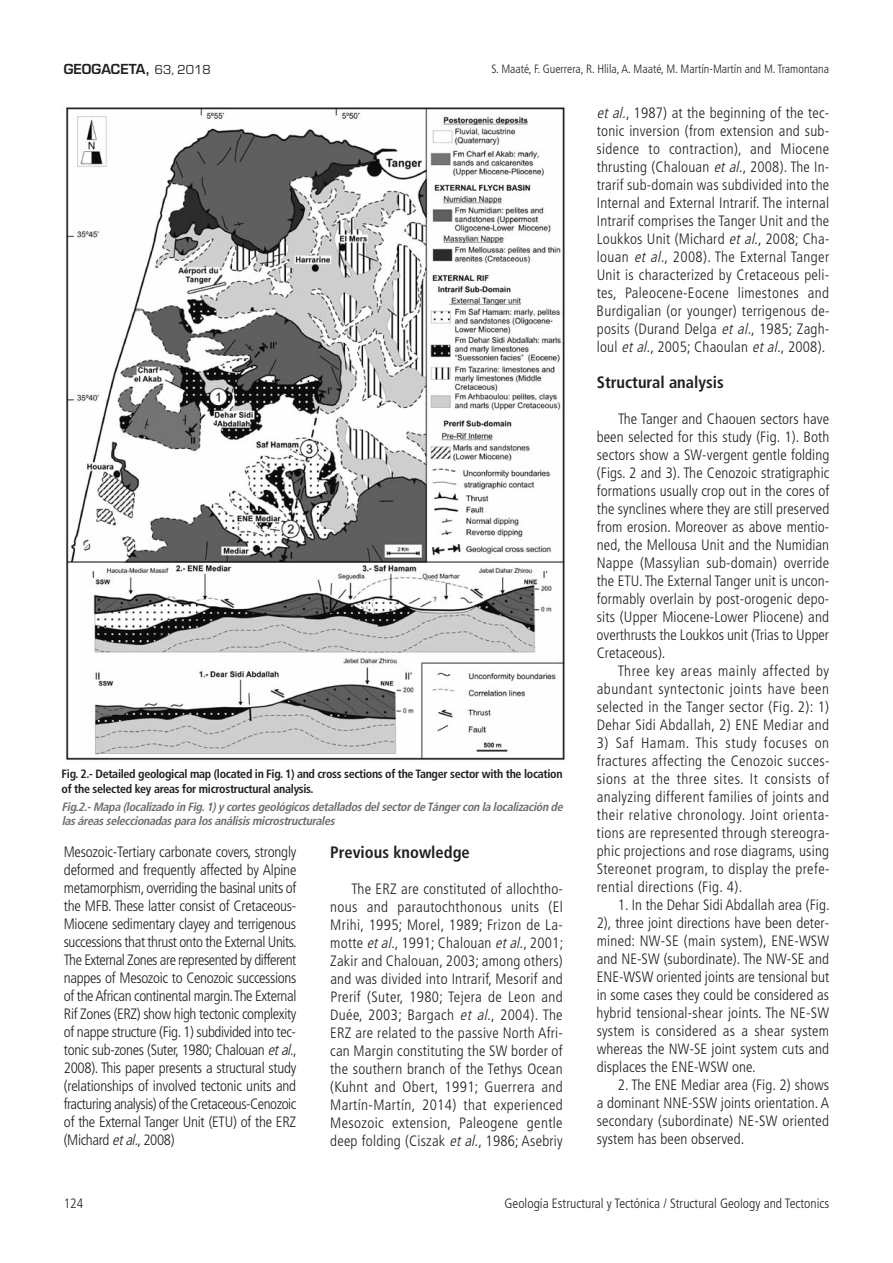
<style>
.page{position:relative;width:893px;height:1263px;background:#fff}
.page>*{position:absolute;margin:0;border:0;box-sizing:border-box;transform-origin:0 0}
.t1{font:700 condensed 16.5px "Frutiger LT Std";color:#231f20}
.t2{font:300 condensed 15px/18px "Frutiger LT Std";letter-spacing:.015em;color:#231f20;text-align:justify}
.t3{font:300 condensed 13.5px "Frutiger LT Std";color:#231f20}
.t4{font:600 13.5px "Eurostile";color:#231f20}
.t5{font:italic 700 condensed 12px/14.2px "Frutiger";color:#6c6d70}
.t6{font:700 condensed 12px/14.2px "Frutiger";letter-spacing:-.025em;color:#231f20}
.t7{font:300 condensed 12px "Frutiger LT Std";color:#231f20}
.s1{font-weight:400}
.s2{font-style:italic}
</style>
<div class="page">
<img style="left:65px;top:107px;width:500px;height:653px">
<p class="t4" style="left:64px;top:64px;width:148px">GEOGACETA, <span class="s1">63, 2018</span></p>
<p class="t7" style="left:491px;top:64px;width:339px">S. Maaté, F. Guerrera, R. Hlila, A. Maaté, M. Martín-Martín and M. Tramontana</p>
<p class="t6" style="left:62px;top:768px;width:503px">Fig. 2.- Detailed geological map (located in Fig. 1) and cross sections of the Tanger sector with the location of the selected key areas for microstructural analysis.</p>
<p class="t5" style="left:62px;top:801px;width:505px">Fig.2.-Mapa (localizado in Fig.1)y cortesgeológicosdetalladosdelsectorde Tángercon la localización de lasáreasseleccionadaspara losanálisismicrostructurales</p>
<p class="t2" style="left:64px;top:844px;width:235px">Mesozoic-Tertiary carbonate covers, strongly deformed and frequently affected by Alpine metamorphism, overriding the basinal units of the MFB. These latter consist of Cretaceous-Miocene sedimentary clayey and terrigenous successions that thrust onto the External Units.<br>The External Zones are represented by different nappes of Mesozoic to Cenozoic successions of the African continental margin. The External Rif Zones (ERZ) show high tectonic complexity of nappe structure (Fig. 1) subdivided into tec&shy;tonic sub-zones (Suter, 1980; Chalouan <span class="s2">etal.</span>, 2008). This paper presents a structural study (relationships of involved tectonic units and fracturing analysis) of the Cretaceous-Cenozoic of the External Tanger Unit (ETU) of the ERZ (Michard <span class="s2">etal.</span>, 2008)</p>
<p class="t1" style="left:330px;top:846px;width:141px">Previous knowledge</p>
<p class="t2" style="left:330px;top:881px;width:235px;text-indent:21px">The ERZ are constituted of allochtho&shy;nous and parautochthonous units (El Mrihi, 1995; Morel, 1989; Frizon de La&shy;motte <span class="s2">etal.</span>, 1991; Chalouan <span class="s2">etal.</span>, 2001; Zakir and Chalouan, 2003; among others) and was divided into Intrarif, Mesorif and Prerif (Suter, 1980; Tejera de Leon and Duée, 2003; Bargach <span class="s2">et al.</span>, 2004). The ERZ are related to the passive North Afri&shy;can Margin constituting the SW border of the southern branch of the Tethys Ocean (Kuhnt and Obert, 1991; Guerrera and Martín-Martín, 2014) that experienced Mesozoic extension, Paleogene gentle deep folding (Ciszak <span class="s2">et al.</span>, 1986; Asebriy</p>
<p class="t2" style="left:596px;top:105px;width:234px"><span class="s2">et al.</span>, 1987) at the beginning of the tec&shy;tonic inversion (from extension and sub&shy;sidence to contraction), and Miocene thrusting (Chalouan <span class="s2">et al.</span>, 2008). The In&shy;trarif sub-domain was subdivided into the Internal and External Intrarif. The internal Intrarif comprises the Tanger Unit and the Loukkos Unit (Michard <span class="s2">et al.</span>, 2008; Cha&shy;louan <span class="s2">et al.</span>, 2008). The External Tanger Unit is characterized by Cretaceous peli&shy;tes, Paleocene-Eocene limestones and Burdigalian (or younger) terrigenous de&shy;posits (Durand Delga <span class="s2">et al.</span>, 1985; Zagh&shy;loul <span class="s2">et al.</span>, 2005; Chaoulan <span class="s2">et al.</span>, 2008).</p>
<p class="t1" style="left:597px;top:375px;width:129px">Structural analysis</p>
<p class="t2" style="left:597px;top:411px;width:234px;text-indent:21px">The Tanger and Chaouen sectors have been selected for this study (Fig. 1). Both sectors show a SW-vergent gentle folding (Figs. 2 and 3). The Cenozoic stratigraphic formations usually crop out in the cores of the synclines where they are still preserved from erosion. Moreover as above mentio&shy;ned, the Mellousa Unit and the Numidian Nappe (Massylian sub-domain) override the ETU. The External Tanger unit is uncon&shy;formably overlain by post-orogenic depo&shy;sits (Upper Miocene-Lower Pliocene) and overthrusts the Loukkos unit (Trias to Upper Cretaceous).</p>
<p class="t2" style="left:597px;top:663px;width:234px;text-indent:21px">Three key areas mainly affected by abundant syntectonic joints have been selected in the Tanger sector (Fig. 2): 1)<br>Dehar Sidi Abdallah, 2) ENE Mediar and</p>
<p class="t2" style="left:597px;top:735px;width:235px">3) Saf Hamam. This study focuses on fractures affecting the Cenozoic succes&shy;sions at the three sites. It consists of analyzing different families of joints and their relative chronology. Joint orienta&shy;tions are represented through stereogra&shy;phic projections and rose diagrams, using Stereonet program, to display the prefe&shy;rential directions (Fig. 4).</p>
<p class="t2" style="left:597px;top:897px;width:235px;text-indent:21px">1. In the Dehar Sidi Abdallah area (Fig.<br>2), three joint directions have been deter&shy;mined: NW-SE (main system), ENE-WSW and NE-SW (subordinate). The NW-SE and ENE-WSW oriented joints are tensional but in some cases they could be considered as hybrid tensional-shear joints. The NE-SW system is considered as a shear system whereas the NW-SE joint system cuts and displaces the ENE-WSW one.</p>
<p class="t2" style="left:597px;top:1077px;width:234px;text-indent:21px">2. The ENE Mediar area (Fig. 2) shows a dominant NNE-SSW joints orientation. A secondary (subordinate) NE-SW oriented system has been observed.</p>
<p class="t3" style="left:64px;top:1198px;width:21px">124</p>
<p class="t3" style="left:505px;top:1198px;width:326px">Geología Estructural y Tectónica / Structural Geology and Tectonics</p>
</div>
